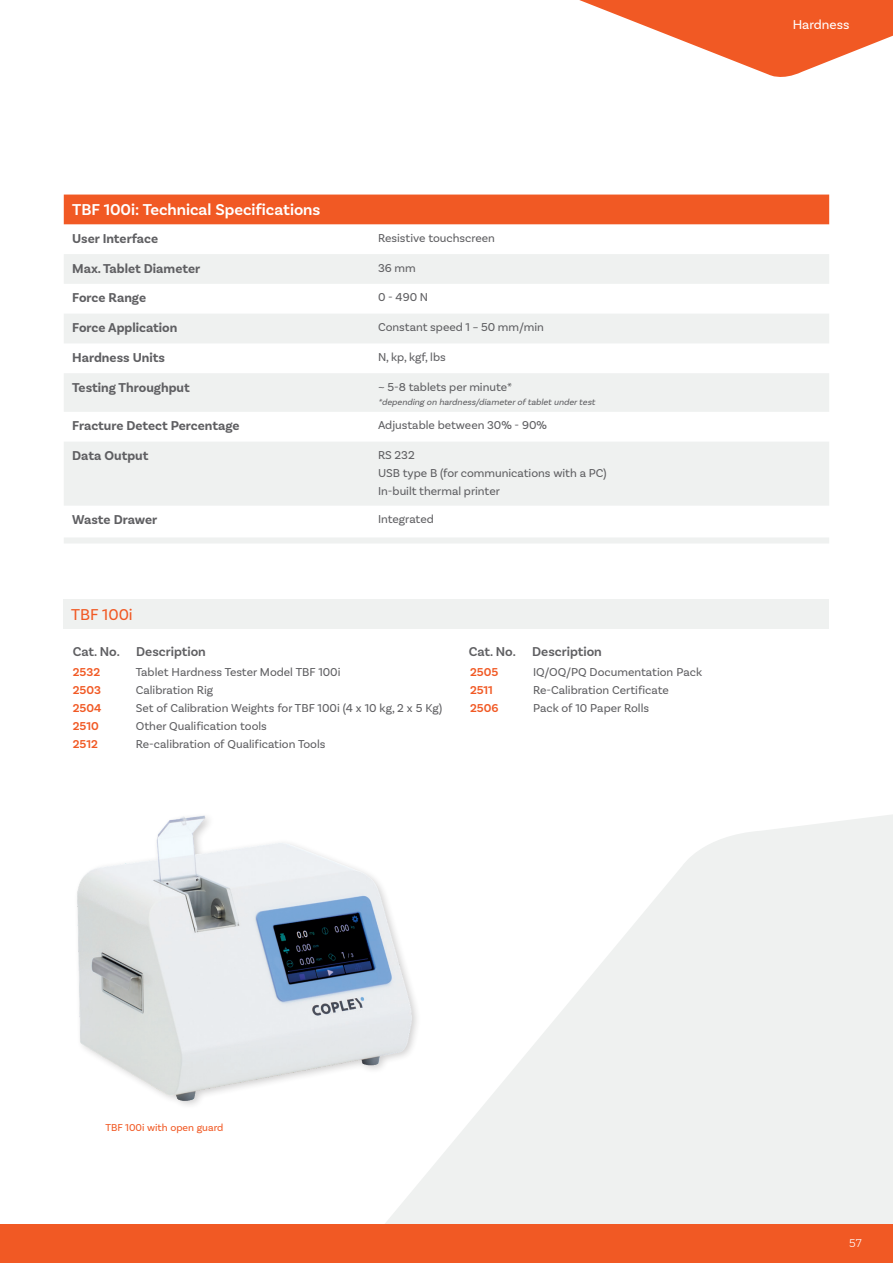
<style>
.page{position:relative;width:893px;height:1263px;background:#fff}
.page>*{position:absolute;margin:0;border:0;box-sizing:border-box;transform-origin:0 0}
.t1{font:600 16.5px "Basic Sans";color:#fff}
.t2{font:16.5px "Basic Sans";color:#f15924}
.t3{font:700 13.5px "Basic Sans";color:#5f5f62}
.t4{font:600 13.5px "Basic Sans";color:#5f5f62}
.t5{font:13.5px "Basic Sans";color:#fff}
.t6{font:12px/18px "Basic Sans";color:#5f5f62}
.t7{font:600 12px "Basic Sans";color:#f15924}
.t8{font:300 12px "Basic Sans";color:#fff}
.t9{font:10.5px "Basic Sans";color:#f15924}
.t10{font:italic 9px "Basic Sans";color:#5f5f62}
</style>
<div class="page">
<svg style="left:290px;top:815px;width:603px;height:410px;fill:#eff1f0"></svg>
<svg style="left:579px;top:0;width:314px;height:77px"></svg>
<div style="left:0;top:1225px;width:893px;height:38px;background:#f15924"></div>
<div style="left:64px;top:599px;width:765px;height:30px;background:#eff1f0"></div>
<div style="left:64px;top:195px;width:765px;height:29px;background:#f15924"></div>
<svg style="left:64px;top:254px;width:765px;height:252px;fill:#eff1f0"></svg>
<img style="left:77px;top:815px;width:350px;height:330px">
<div style="left:64px;top:537px;width:765px;height:6px;background:#eff1f0"></div>
<h1 class="t1" style="left:72px;top:200px;width:250px">TBF 100i: Technical Specifications</h1>
<p class="t3" style="left:72px;top:230px;width:87px">User Interface</p>
<p class="t6" style="left:378px;top:229px;width:118px">Resistive touchscreen</p>
<p class="t3" style="left:72px;top:260px;width:129px">Max. Tablet Diameter</p>
<p class="t6" style="left:378px;top:258px;width:39px">36 mm</p>
<p class="t3" style="left:72px;top:290px;width:75px">Force Range</p>
<p class="t6" style="left:378px;top:288px;width:52px">0 - 490 N</p>
<p class="t3" style="left:72px;top:320px;width:107px">Force Application</p>
<p class="t6" style="left:378px;top:318px;width:167px">Constant speed 1 – 50 mm/min</p>
<p class="t3" style="left:72px;top:349px;width:94px">Hardness Units</p>
<p class="t6" style="left:378px;top:348px;width:69px">N, kp, kgf, lbs</p>
<p class="t3" style="left:72px;top:379px;width:119px">Testing Throughput</p>
<p class="t6" style="left:378px;top:378px;width:136px">~ 5-8 tablets per minute*</p>
<p class="t3" style="left:72px;top:418px;width:169px">Fracture Detect Percentage</p>
<p class="t6" style="left:378px;top:416px;width:170px">Adjustable between 30% - 90%</p>
<p class="t3" style="left:72px;top:448px;width:78px">Data Output</p>
<p class="t6" style="left:378px;top:446px;width:230px">RS 232<br>USB type B (for communications with a PC)<br>In-built thermal printer</p>
<p class="t3" style="left:72px;top:512px;width:87px">Waste Drawer</p>
<p class="t6" style="left:378px;top:510px;width:57px">Integrated</p>
<p class="t10" style="left:378px;top:396px;width:220px">*depending on hardness/diameteroftablet undertest</p>
<h1 class="t2" style="left:71px;top:604px;width:63px">TBF 100i</h1>
<p class="t4" style="left:73px;top:643px;width:135px">Cat. No. Description</p>
<p class="t4" style="left:469px;top:643px;width:135px">Cat. No. Description</p>
<p class="t7" style="left:73px;top:665px;width:29px">2532</p>
<p class="t6" style="left:136px;top:663px;width:206px">Tablet Hardness Tester Model TBF 100i</p>
<p class="t7" style="left:73px;top:683px;width:30px">2503</p>
<p class="t6" style="left:136px;top:681px;width:79px">Calibration Rig</p>
<p class="t7" style="left:73px;top:701px;width:30px">2504</p>
<p class="t6" style="left:136px;top:699px;width:308px">Set of Calibration Weights for TBF 100i (4 x 10 kg, 2 x 5 Kg)</p>
<p class="t7" style="left:73px;top:719px;width:27px">2510</p>
<p class="t6" style="left:136px;top:717px;width:133px">Other Qualification tools</p>
<p class="t7" style="left:73px;top:737px;width:27px">2512</p>
<p class="t6" style="left:136px;top:735px;width:191px">Re-calibration of Qualification Tools</p>
<p class="t7" style="left:470px;top:665px;width:30px">2505</p>
<p class="t6" style="left:533px;top:663px;width:171px">IQ/OQ/PQ Documentation Pack</p>
<p class="t7" style="left:470px;top:683px;width:24px">2511</p>
<p class="t6" style="left:533px;top:681px;width:137px">Re-Calibration Certificate</p>
<p class="t7" style="left:470px;top:701px;width:30px">2506</p>
<p class="t6" style="left:533px;top:699px;width:118px">Pack of 10 Paper Rolls</p>
<p class="t5" style="left:793px;top:17px;width:58px">Hardness</p>
<p class="t9" style="left:105px;top:1121px;width:120px">TBF 100i with open guard</p>
<p class="t8" style="left:849px;top:1236px;width:14px">57</p>
</div>
